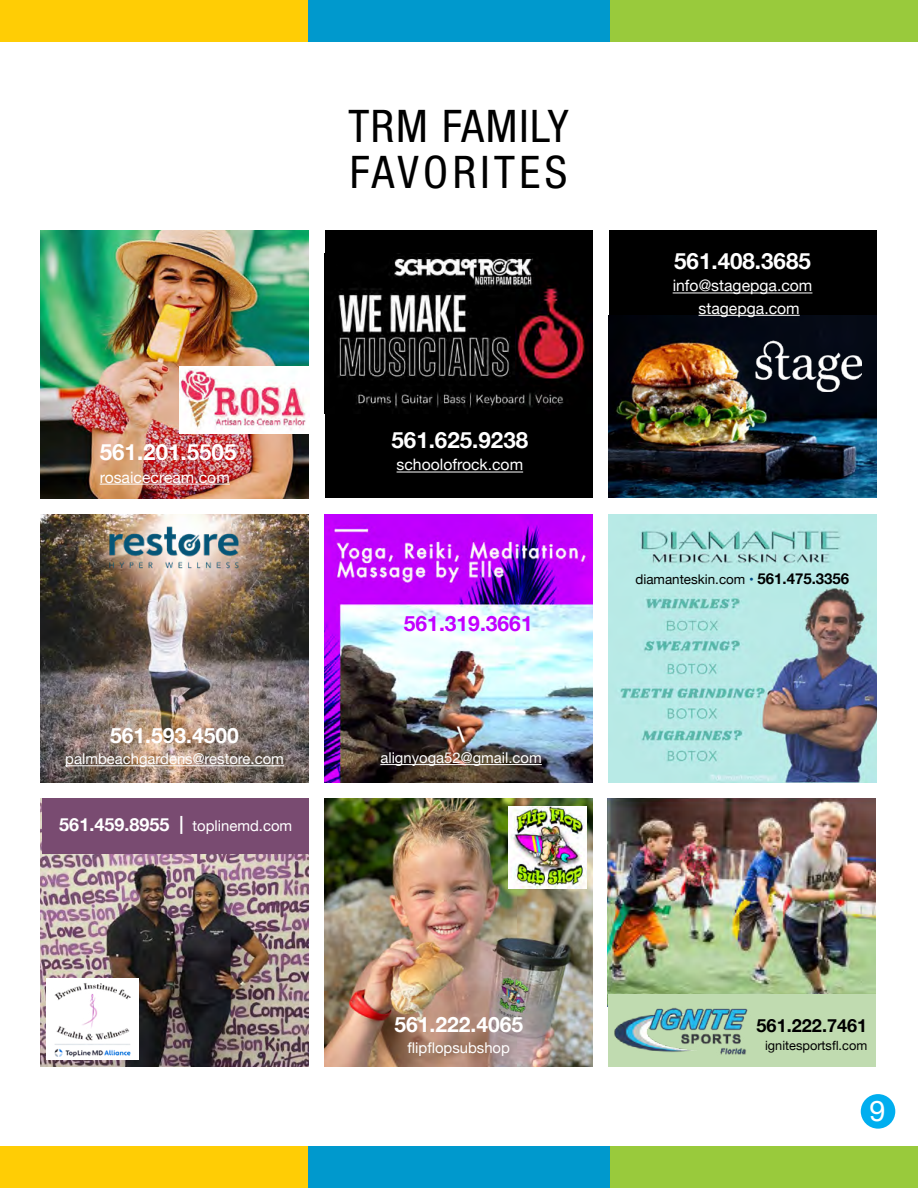
<style>
.page{position:relative;width:918px;height:1188px;background:#fff}
.page>*{position:absolute;margin:0;border:0;box-sizing:border-box;transform-origin:0 0}
.t1{font:condensed 45px/46.5px "Helvetica Neue";letter-spacing:.045em;color:#000}
.t2{font:28.8px "Helvetica Neue";color:#fff}
.t3{font:700 22.35px "Helvetica Neue";color:#fff}
.t4{font:700 21px "Helvetica Neue";color:#fff}
.t5{font:700 21px "Helvetica Neue";color:#c300ff}
.t6{font:700 18.15px "Helvetica Neue";color:#000}
.t7{font:700 18px "Helvetica Neue";color:#fff}
.t8{font:15.75px/22.4px "Helvetica Neue";color:#fff}
.t9{font:14.85px "Helvetica Neue";color:#fff}
.t10{font:13.35px "Helvetica Neue";color:#000}
.t11{font:12.75px "Helvetica Neue";color:#000}
.s1{font-weight:400;font-size:14.85px}
.s2{color:#004887}
.s3{font-weight:700;font-size:15px}
</style>
<div class="page">
<div style="left:861px;top:1094px;width:34px;height:35px;background:#00aeef;border-radius:50%"></div>
<div style="left:0;top:0;width:308px;height:42px;background:#ffcd05"></div>
<div style="left:308px;top:0;width:308px;height:42px;background:#0099cd"></div>
<div style="left:610px;top:0;width:308px;height:42px;background:#99ca3c"></div>
<div style="left:0;top:1146px;width:308px;height:42px;background:#ffcd05"></div>
<div style="left:308px;top:1146px;width:308px;height:42px;background:#0099cd"></div>
<div style="left:610px;top:1146px;width:308px;height:42px;background:#99ca3c"></div>
<img style="left:40px;top:514px;width:268px;height:268px">
<img style="left:101px;top:522px;width:147px;height:48px">
<hr style="left:65px;top:765px;width:219px;height:1px;background:#fff">
<img style="left:325px;top:514px;width:268px;height:268px">
<img style="left:608px;top:799px;width:268px;height:195px">
<div style="left:608px;top:994px;width:268px;height:72px;background:#c0dbb0"></div>
<img style="left:614px;top:1007px;width:134px;height:48px">
<div style="left:609px;top:230px;width:268px;height:268px;background:#000"></div>
<img style="left:609px;top:315px;width:268px;height:183px">
<hr style="left:673px;top:293px;width:139px;height:1px;background:#fff">
<hr style="left:699px;top:315px;width:101px;height:1px;background:#fff">
<div style="left:325px;top:230px;width:268px;height:268px;background:#000"></div>
<img style="left:337px;top:253px;width:248px;height:157px">
<hr style="left:397px;top:472px;width:126px;height:1px;background:#fff">
<img style="left:40px;top:230px;width:268px;height:268px">
<img style="left:180px;top:367px;width:128px;height:67px">
<hr style="left:100px;top:484px;width:130px;height:1px;background:#fff">
<img style="left:755px;top:340px;width:107px;height:51px">
<hr style="left:380px;top:764px;width:162px;height:1px;background:#fff">
<img style="left:609px;top:514px;width:268px;height:268px">
<img style="left:40px;top:799px;width:268px;height:267px">
<div style="left:42px;top:799px;width:266px;height:55px;background:#794b71"></div>
<div style="left:46px;top:978px;width:93px;height:82px;background:#fff"></div>
<img style="left:54px;top:983px;width:77px;height:73px">
<img style="left:325px;top:799px;width:268px;height:267px">
<img style="left:508px;top:806px;width:78px;height:83px">
<h1 class="t1" style="left:348px;top:103px;width:222px">TRM FAMILY<br>FAVORITES</h1>
<h3 class="t3" style="left:100px;top:435px;width:138px">561.201.5505</h3>
<p class="t8" style="left:100px;top:467px;width:132px">rosaicecream.com</p>
<h3 class="t4" style="left:110px;top:719px;width:130px">561.593.4500</h3>
<p class="t9" style="left:65px;top:748px;width:220px">palmbeachgardens@restore.com</p>
<p class="t7" style="left:59px;top:811px;width:234px">561.459.8955 | <span class="s1">toplinemd.com</span></p>
<h3 class="t3" style="left:391px;top:423px;width:138px">561.625.9238</h3>
<p class="t8" style="left:397px;top:455px;width:128px">schoolofrock.com</p>
<h3 class="t5" style="left:404px;top:607px;width:130px">561.319.3661</h3>
<h3 class="t4" style="left:457px;top:718px;width:9px">\</h3>
<p class="t9" style="left:380px;top:747px;width:163px">alignyoga52@gmail.com</p>
<h3 class="t3" style="left:674px;top:244px;width:138px">561.408.3685</h3>
<p class="t8" style="left:699px;top:276px;width:115px;text-indent:-26px">info@stagepga.com stagepga.com</p>
<p class="t10" style="left:636px;top:570px;width:215px">diamanteskin.com <span class="s2">•</span> <span class="s3">561.475.3356</span></p>
<h3 class="t4" style="left:394px;top:1008px;width:130px">561.222.4065</h3>
<p class="t9" style="left:408px;top:1037px;width:104px">flipflopsubshop</p>
<p class="t6" style="left:757px;top:1011px;width:112px">561.222.7461</p>
<p class="t11" style="left:765px;top:1036px;width:104px">ignitesportsfl.com</p>
<h2 class="t2" style="left:869px;top:1090px;width:18px">9</h2>
</div>
